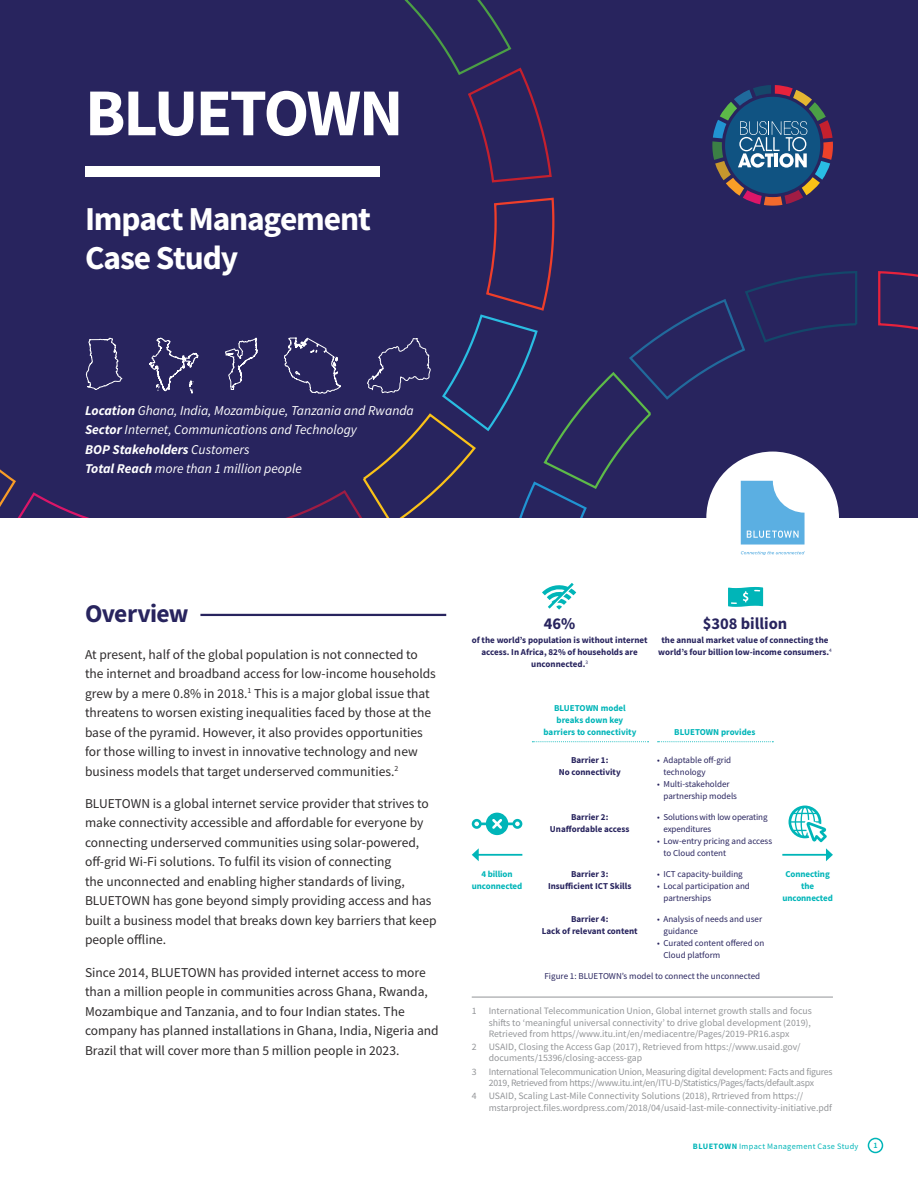
<style>
.page{position:relative;width:918px;height:1188px;background:#fff}
.page>*{position:absolute;margin:0;border:0;box-sizing:border-box;transform-origin:0 0}
.Header_1{font:700 67.05px "Source Sans Pro";letter-spacing:-.04em;color:#fff}
.t1{font:700 33.45px/39px "Source Sans Pro";letter-spacing:-.035em;color:#fff}
.Header_1B{font:700 25.5px "Source Sans Pro";letter-spacing:-.025em;color:#28245e}
.Body_text{font:700 16.5px "Source Sans Pro";color:#28245e}
.Body_text-2{font:13.5px/19.5px "Source Sans Pro";color:#2e2b2c}
.Body_text-3{font:italic 13.5px/19.5px "Source Sans Pro";color:#fff}
.Footnotes{font:9.75px/11.2px "Source Sans Pro";letter-spacing:-.005em;color:#939598}
.Footnote_first{font:9.75px/11.2px "Source Sans Pro";color:#939598;text-align:justify}
.Footnotes-2{font:9.75px/11.2px "Source Sans Pro";letter-spacing:-.025em;color:#939598;text-align:center}
.Small_body{font:9px/12px "Source Sans Pro";color:#28245e}
.Body_text-4{font:700 9px/12px "Source Sans Pro";color:#28245e;text-align:center}
.Body_text-5{font:700 9px/12px "Source Sans Pro";letter-spacing:-.01em;color:#00b5b8;text-align:center}
.t2{font:8.25px "Source Sans Pro";letter-spacing:.04em;color:#00b5b8}
.t3{font:600 8.25px "Source Sans Pro";color:#00b5b8}
.s1{font-weight:700}
</style>
<div class="page">
<div style="left:0;top:0;width:918px;height:518px;background:#28245e"></div>
<svg style="left:0;top:469px;width:89px;height:49px"></svg>
<svg style="left:878px;top:271px;width:40px;height:59px"></svg>
<div style="left:85px;top:167px;width:294px;height:10px;background:#fff"></div>
<svg style="left:149px;top:337px;width:50px;height:56px"></svg>
<svg style="left:86px;top:337px;width:36px;height:53px"></svg>
<hr style="left:200px;top:614px;width:246px;height:2px;background:#28245e">
<hr style="left:472px;top:997px;width:361px;height:1px;background:#939598">
<svg style="left:225px;top:0;width:632px;height:545px"></svg>
<svg style="left:741px;top:551px;width:64px;height:4px"></svg>
<svg style="left:728px;top:587px;width:35px;height:20px"></svg>
<svg style="left:542px;top:583px;width:34px;height:27px"></svg>
<svg style="left:532px;top:741px;width:117px;height:1px"></svg>
<svg style="left:658px;top:741px;width:115px;height:1px"></svg>
<hr style="left:782px;top:854px;width:45px;height:2px;background:#00b5b8">
<svg style="left:826px;top:848px;width:7px;height:13px"></svg>
<svg style="left:789px;top:806px;width:38px;height:36px"></svg>
<hr style="left:478px;top:854px;width:44px;height:2px;background:#00b5b8">
<svg style="left:472px;top:848px;width:7px;height:13px"></svg>
<svg style="left:472px;top:813px;width:50px;height:22px"></svg>
<div style="left:868px;top:1138px;width:15px;height:15px;border:2px solid #00b5b8;border-radius:50%"></div>
<p class="Header_1" style="left:85px;top:68px;width:320px">BLUETOWN</p>
<p class="t1" style="left:85px;top:199px;width:287px">Impact Management<br>Case Study</p>
<p class="Body_text-3" style="left:85px;top:400px;width:330px"><span class="s1">Location</span> Ghana, India, Mozambique, Tanzania and Rwanda <span class="s1">Sector</span> Internet, Communications and Technology<br><span class="s1">BOP Stakeholders</span> Customers<br><span class="s1">Total Reach</span> more than 1 million people</p>
<p class="Header_1B" style="left:85px;top:596px;width:105px">Overview</p>
<p class="Body_text-2" style="left:85px;top:644px;width:352px">At present, half of the global population is not connected to the internet and broadband access for low-income households grew by a mere 0.8% in 2018.<sup>1</sup> This is a major global issue that threatens to worsen existing inequalities faced by those at the base of the pyramid. However, it also provides opportunities for those willing to invest in innovative technology and new business models that target underserved communities.<sup>2</sup></p>
<p class="Body_text-2" style="left:85px;top:794px;width:353px">BLUETOWN is a global internet service provider that strives to make connectivity accessible and affordable for everyone by connecting underserved communities using solar-powered, off-grid Wi-Fi solutions. To fulfil its vision of connecting<br>the unconnected and enabling higher standards of living, BLUETOWN has gone beyond simply providing access and has built a business model that breaks down key barriers that keep people offline.</p>
<p class="Body_text-2" style="left:85px;top:962px;width:355px">Since 2014, BLUETOWN has provided internet access to more than a million people in communities across Ghana, Rwanda, Mozambique and Tanzania, and to four Indian states. The company has planned installations in Ghana, India, Nigeria and Brazil that will cover more than 5 million people in 2023.</p>
<p class="Body_text" style="left:544px;top:613px;width:33px">46%</p>
<p class="Body_text-4" style="left:472px;top:634px;width:177px">of the world’s population is without internet access. In Africa, 82% of households are unconnected.<sup>3</sup></p>
<p class="Body_text" style="left:703px;top:613px;width:86px">$308 billion</p>
<p class="Body_text-4" style="left:658px;top:634px;width:175px">the annual market value of connecting the world’s four billion low-income consumers.<sup>4</sup></p>
<p class="Body_text-5" style="left:544px;top:702px;width:94px">BLUETOWN model breaks down key barriers to connectivity</p>
<p class="Body_text-5" style="left:674px;top:726px;width:83px">BLUETOWN provides</p>
<p class="Body_text-5" style="left:472px;top:868px;width:52px">4 billion unconnected</p>
<p class="Body_text-4" style="left:559px;top:754px;width:64px">Barrier 1:<br>No connectivity</p>
<p class="Small_body" style="left:664px;top:754px;width:69px;text-indent:-6px">• Adaptable off-grid technology</p>
<p class="Small_body" style="left:664px;top:778px;width:75px;text-indent:-6px">• Multi-stakeholder partnership models</p>
<p class="Body_text-4" style="left:550px;top:811px;width:81px">Barrier 2:<br>Unaffordable access</p>
<p class="Small_body" style="left:664px;top:811px;width:106px;text-indent:-6px">• Solutions with low operating expenditures</p>
<p class="Small_body" style="left:664px;top:835px;width:110px;text-indent:-6px">• Low-entry pricing and access to Cloud content</p>
<p class="Body_text-4" style="left:548px;top:868px;width:85px">Barrier 3:<br>Insufficient ICT Skills</p>
<p class="Small_body" style="left:657px;top:868px;width:87px">• ICT capacity-building</p>
<p class="Small_body" style="left:664px;top:880px;width:88px;text-indent:-6px">• Local participation and partnerships</p>
<p class="Body_text-4" style="left:542px;top:912px;width:97px">Barrier 4:<br>Lack of relevant content</p>
<p class="Small_body" style="left:664px;top:913px;width:100px;text-indent:-6px">• Analysis of needs and user guidance</p>
<p class="Small_body" style="left:664px;top:937px;width:102px;text-indent:-6px">• Curated content offered on<br>Cloud platform</p>
<p class="Small_body" style="left:545px;top:970px;width:217px">Figure 1: BLUETOWN’s model to connect the unconnected</p>
<p class="Body_text-5" style="left:782px;top:868px;width:52px">Connecting the unconnected</p>
<p class="Footnote_first" style="left:489px;top:1005px;width:325px;text-indent:-17px">1 International Telecommunication Union, Global internet growth stalls and focus shifts to ‘meaningful universal connectivity’ to drive global development (2019), Retrieved from https//www.itu.int/en/mediacentre/Pages/2019-PR16.aspx</p>
<p class="Footnotes" style="left:489px;top:1041px;width:313px;text-indent:-17px">2 USAID, Closing the Access Gap (2017), Retrieved from https://www.usaid.gov/ documents/15396/closing-access-gap</p>
<p class="Footnotes-2" style="left:472px;top:1066px;width:362px">3 International Telecommunication Union, Measuring digital development: Facts and figures<br>2019, Retrieved from https://www.itu.int/en/ITU-D/Statistics/Pages/facts/default.aspx</p>
<p class="Footnotes" style="left:489px;top:1090px;width:345px;text-indent:-17px">4 USAID, Scaling Last-Mile Connectivity Solutions (2018), Rrtrieved from https:// mstarproject.files.wordpress.com/2018/04/usaid-last-mile-connectivity-initiative.pdf</p>
<p class="t2" style="left:693px;top:1141px;width:167px"><span class="s1">BLUETOWN</span> Impact Management Case Study</p>
<p class="t3" style="left:873px;top:1140px;width:6px">1</p>
</div>
